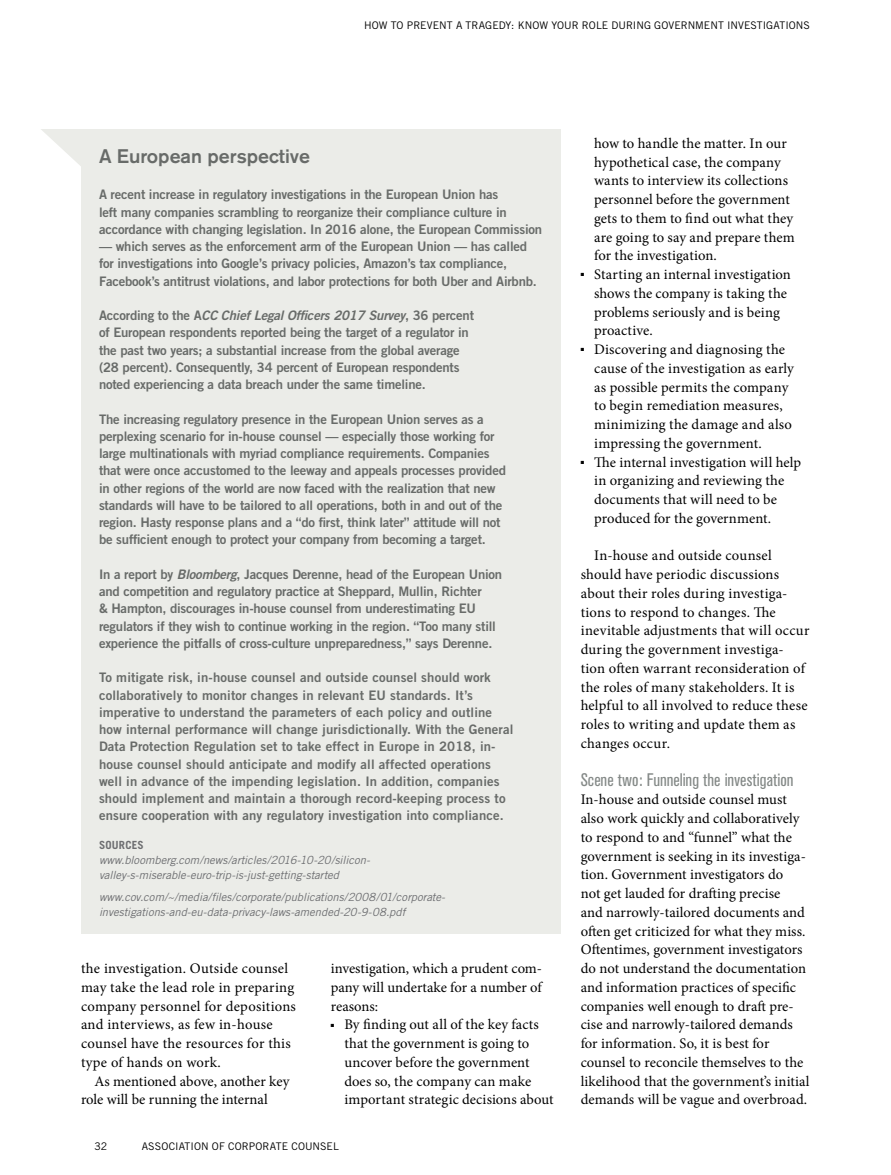
<style>
.page{position:relative;width:891px;height:1175px;background:#fff}
.page>*{position:absolute;margin:0;border:0;box-sizing:border-box;transform-origin:0 0}
.t1{font:500 19.5px "Akzidenz Grotesk BE";color:#686b69}
.t2{font:condensed 18px "Akzidenz Grotesk BE";color:#848987}
.t3{font:14.7px/18.8px "Minion Pro";letter-spacing:.005em;color:#000}
.t4{font:13.2px/17.2px "Trade Gothic Bold Two";letter-spacing:-.015em;color:#686b69}
.t5{font:13.2px/17.2px "Trade Gothic Bold Two";letter-spacing:.01em;color:#686b69}
.t6{font:italic 11.25px/15px "Trade Gothic";letter-spacing:-.005em;color:#6d6e71}
.t7{font:700 11.25px "Trade Gothic";letter-spacing:.015em;color:#6d6e71}
.t8{font:10.5px "Trade Gothic";letter-spacing:.005em;color:#000}
.s1{font-style:italic}
</style>
<div class="page">
<div style="left:81px;top:129px;width:479px;height:804px;background:#ebece8"></div>
<svg style="left:41px;top:129px;width:40px;height:37px"></svg>
<p class="t8" style="left:364px;top:19px;width:447px">HOW TO PREVENT A TRAGEDY: KNOW YOUR ROLE DURING GOVERNMENT INVESTIGATIONS</p>
<h1 class="t1" style="left:99px;top:144px;width:213px">A European perspective</h1>
<p class="t4" style="left:99px;top:186px;width:445px">A recent increase in regulatory investigations in the European Union has<br>left many companies scrambling to reorganize their compliance culture in accordance with changing legislation. In 2016 alone, the European Commission</p>
<p class="t4" style="left:99px;top:237px;width:439px">— which serves as the enforcement arm of the European Union — has called for investigations into Google’s privacy policies, Amazon’s tax compliance,<br>Facebook’s antitrust violations, and labor protections for both Uber and Airbnb.</p>
<p class="t4" style="left:99px;top:306px;width:377px">According to the A<span class="s1">CC Chief Legal Officers 2017 Survey</span>, 36 percent of European respondents reported being the target of a regulator in the past two years; a substantial increase from the global average (28 percent). Consequently, 34 percent of European respondents noted experiencing a data breach under the same timeline.</p>
<p class="t4" style="left:99px;top:410px;width:409px">The increasing regulatory presence in the European Union serves as a perplexing scenario for in-house counsel — especially those working for large multinationals with myriad compliance requirements. Companies that were once accustomed to the leeway and appeals processes provided in other regions of the world are now faced with the realization that new standards will have to be tailored to all operations, both in and out of the region. Hasty response plans and a “do first, think later” attitude will not be sufficient enough to protect your company from becoming a target.</p>
<p class="t4" style="left:99px;top:565px;width:405px">In a report by <span class="s1">Bloomberg</span>, Jacques Derenne, head of the European Union and competition and regulatory practice at Sheppard, Mullin, Richter<br>&amp; Hampton, discourages in-house counsel from underestimating EU regulators if they wish to continue working in the region. “Too many still experience the pitfalls of cross-culture unpreparedness,” says Derenne.</p>
<p class="t5" style="left:99px;top:669px;width:416px">To mitigate risk, in-house counsel and outside counsel should work collaboratively to monitor changes in relevant EU standards. It’s imperative to understand the parameters of each policy and outline how internal performance will change jurisdictionally. With the General Data Protection Regulation set to take effect in Europe in 2018, in&shy;house counsel should anticipate and modify all affected operations well in advance of the impending legislation. In addition, companies should implement and maintain a thorough record-keeping process to ensure cooperation with any regulatory investigation into compliance.</p>
<p class="t7" style="left:99px;top:838px;width:46px">SOURCES</p>
<p class="t6" style="left:99px;top:852px;width:273px">www.bloomberg.com/news/articles/2016-10-20/silicon&shy;valley-s-miserable-euro-trip-is-just-getting-started</p>
<p class="t6" style="left:99px;top:889px;width:348px">www.cov.com/~/media/files/corporate/publications/2008/01/corporate&shy;investigations-and-eu-data-privacy-laws-amended-20-9-08.pdf</p>
<p class="t3" style="left:81px;top:959px;width:216px">the investigation. Outside counsel may take the lead role in preparing company personnel for depositions and interviews, as few in-house counsel have the resources for this type of hands on work.</p>
<p class="t3" style="left:81px;top:1071px;width:210px;text-indent:13px">As mentioned above, another key role will be running the internal</p>
<p class="t3" style="left:331px;top:959px;width:213px;text-align:justify">investigation, which a prudent com&shy;pany will undertake for a number of reasons:</p>
<p class="t3" style="left:344px;top:1015px;width:211px;text-indent:-13px">■ By finding out all of the key facts that the government is going to uncover before the government does so, the company can make important strategic decisions about</p>
<p class="t8" style="left:94px;top:1140px;width:14px">32</p>
<p class="t8" style="left:142px;top:1140px;width:199px">ASSOCIATION OF CORPORATE COUNSEL</p>
<p class="t3" style="left:594px;top:134px;width:202px">how to handle the matter. In our hypothetical case, the company wants to interview its collections personnel before the government gets to them to find out what they are going to say and prepare them for the investigation.</p>
<p class="t3" style="left:594px;top:265px;width:198px;text-indent:-13px">■ Starting an internal investigation shows the company is taking the problems seriously and is being proactive.</p>
<p class="t3" style="left:594px;top:340px;width:201px;text-indent:-13px">■ Discovering and diagnosing the cause of the investigation as early as possible permits the company to begin remediation measures, minimizing the damage and also impressing the government.</p>
<p class="t3" style="left:594px;top:452px;width:208px;text-indent:-13px">■ The internal investigation will help in organizing and reviewing the documents that will need to be produced for the government.</p>
<p class="t3" style="left:581px;top:546px;width:230px;text-indent:13px">In-house and outside counsel should have periodic discussions about their roles during investiga&shy;tions to respond to changes. The inevitable adjustments that will occur during the government investiga&shy;tion often warrant reconsideration of the roles of many stakeholders. It is helpful to all involved to reduce these roles to writing and update them as changes occur.</p>
<p class="t2" style="left:581px;top:769px;width:214px">Scene two: Funneling the investigation</p>
<p class="t3" style="left:581px;top:790px;width:230px">In-house and outside counsel must also work quickly and collaboratively to respond to and “funnel” what the government is seeking in its investiga&shy;tion. Government investigators do<br>not get lauded for drafting precise<br>and narrowly-tailored documents and often get criticized for what they miss.<br>Oftentimes, government investigators do not understand the documentation and information practices of specific companies well enough to draft pre&shy;cise and narrowly-tailored demands for information. So, it is best for counsel to reconcile themselves to the likelihood that the government’s initial demands will be vague and overbroad.</p>
</div>
